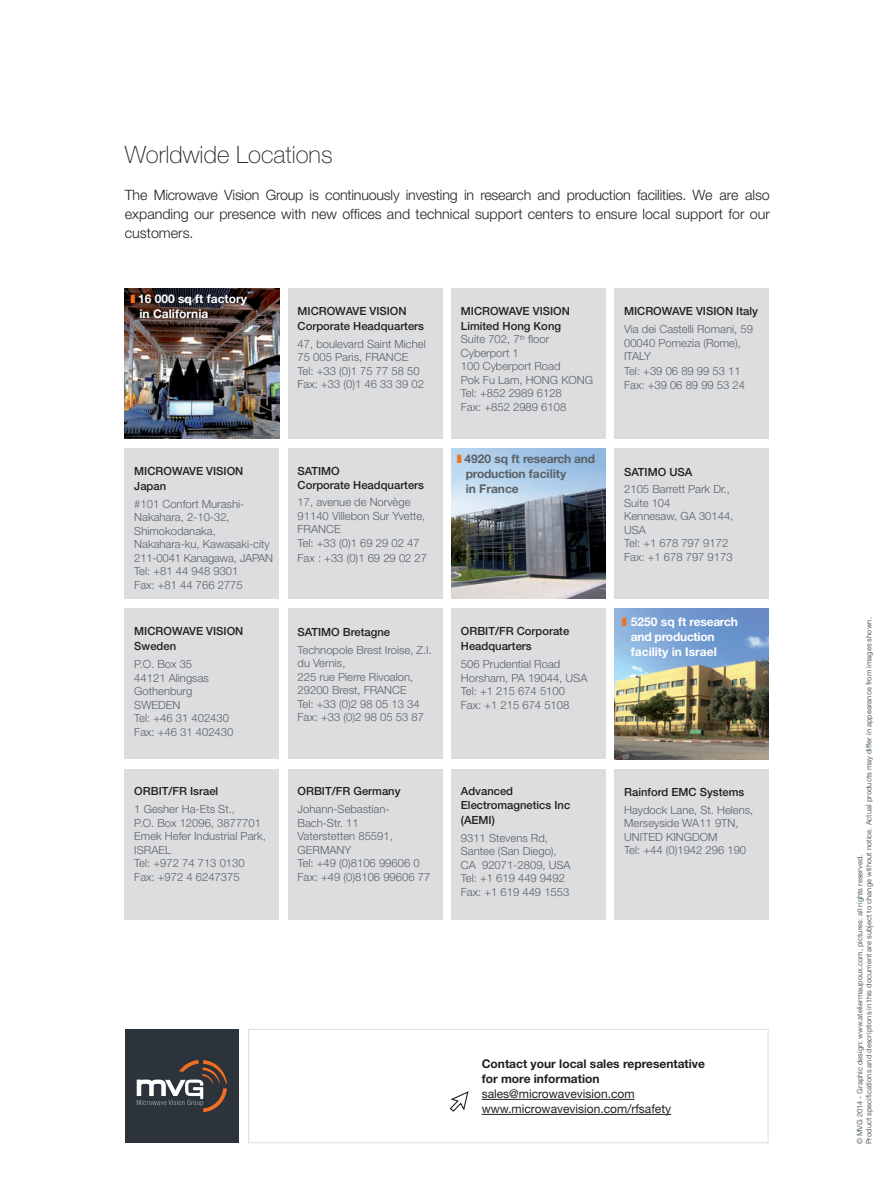
<style>
.page{position:relative;width:893px;height:1187px;background:#fff}
.page>*{position:absolute;margin:0;border:0;box-sizing:border-box;transform-origin:0 0}
.texte_courant{font:100 24px "Helvetica Neue LT Std";color:#231f20}
.texte_courant-2{font:300 14.25px/18.8px "Helvetica Neue LT Std";color:#231f20;text-align:justify}
.titre_encadre{font:700 12px/15px "Helvetica Neue LT Std";color:#fff}
.texte_courant-3{font:12px "Helvetica Neue LT Std";color:#231f20}
.texte_courant-4{font:700 12px/15px "Helvetica Neue LT Std";color:#231f20}
.titre_encadre-2{font:700 12px/15px "Helvetica Neue LT Std";letter-spacing:-.01em;color:#5b6166}
.t1{font:300 11.25px/13.5px "Helvetica Neue LT Std";color:#5b6166}
.t2{font:500 11.25px/15px "Helvetica Neue LT Std";color:#231f20}
.t3{font:7.5px "Helvetica Neue LT Std";color:#53656e}
.s1{color:#f36e21}
</style>
<div class="page">
<hr style="left:482px;top:1098px;width:153px;height:1px;background:#231f20">
<hr style="left:482px;top:1113px;width:189px;height:1px;background:#231f20">
<svg style="left:449px;top:1091px;width:20px;height:21px"></svg>
<img style="left:125px;top:288px;width:154px;height:150px">
<div style="left:288px;top:288px;width:154px;height:150px;background:#dcdddf"></div>
<div style="left:451px;top:288px;width:155px;height:150px;background:#dcdddf"></div>
<div style="left:615px;top:448px;width:154px;height:150px;background:#dcdddf"></div>
<div style="left:615px;top:288px;width:154px;height:150px;background:#dcdddf"></div>
<div style="left:288px;top:448px;width:154px;height:151px;background:#dcdddf"></div>
<img style="left:451px;top:448px;width:155px;height:151px">
<div style="left:125px;top:448px;width:154px;height:151px;background:#dcdddf"></div>
<div style="left:125px;top:608px;width:154px;height:151px;background:#dcdddf"></div>
<img style="left:615px;top:608px;width:154px;height:151px">
<div style="left:451px;top:608px;width:155px;height:151px;background:#dcdddf"></div>
<div style="left:288px;top:608px;width:154px;height:151px;background:#dcdddf"></div>
<div style="left:125px;top:768px;width:154px;height:151px;background:#dcdddf"></div>
<div style="left:288px;top:768px;width:154px;height:151px;background:#dcdddf"></div>
<div style="left:248px;top:1028px;width:520px;height:115px;border:1px solid #dcdddf"></div>
<div style="left:451px;top:768px;width:155px;height:151px;background:#dcdddf"></div>
<div style="left:615px;top:768px;width:154px;height:151px;background:#dcdddf"></div>
<div style="left:125px;top:1029px;width:114px;height:113px;background:#2c333a"></div>
<svg style="left:137px;top:1060px;width:90px;height:52px"></svg>
<p class="texte_courant" style="left:125px;top:141px;width:209px">Worldwide Locations</p>
<p class="texte_courant-2" style="left:125px;top:186px;width:646px">The Microwave Vision Group is continuously investing in research and production facilities. We are also expanding our presence with new offices and technical support centers to ensure local support for our customers.</p>
<p class="titre_encadre" style="left:139px;top:291px;width:109px;text-indent:-9px"><span class="s1">❚</span> 16 000 sq ft factory in California</p>
<p class="t2" style="left:298px;top:303px;width:128px">MICROWAVE VISION<br>Corporate Headquarters</p>
<p class="t1" style="left:298px;top:337px;width:130px">47, boulevard Saint Michel</p>
<p class="t1" style="left:298px;top:350px;width:112px">75 005 Paris, FRANCE</p>
<p class="t1" style="left:298px;top:364px;width:124px">Tel: +33 (0)1 75 77 58 50</p>
<p class="t1" style="left:298px;top:377px;width:128px">Fax: +33 (0)1 46 33 39 02</p>
<p class="t2" style="left:134px;top:463px;width:111px">MICROWAVE VISION<br>Japan</p>
<p class="t1" style="left:134px;top:496px;width:137px">#101 Confort Murashi-<br>Nakahara, 2-10-32,<br>Shimokodanaka,<br>Nakahara-ku, Kawasaki-city</p>
<p class="t1" style="left:134px;top:550px;width:140px">211-0041 Kanagawa, JAPAN</p>
<p class="t1" style="left:134px;top:564px;width:106px">Tel: +81 44 948 9301</p>
<p class="t1" style="left:134px;top:577px;width:110px">Fax: +81 44 766 2775</p>
<p class="t2" style="left:134px;top:623px;width:111px">MICROWAVE VISION<br>Sweden</p>
<p class="t1" style="left:134px;top:657px;width:76px">P.O. Box 35<br>44121 Alingsas<br>Gothenburg<br>SWEDEN</p>
<p class="t1" style="left:134px;top:711px;width:96px">Tel: +46 31 402430</p>
<p class="t1" style="left:134px;top:724px;width:101px">Fax: +46 31 402430</p>
<p class="t2" style="left:134px;top:783px;width:86px">ORBIT/FR Israel</p>
<p class="t1" style="left:134px;top:802px;width:133px">1 Gesher Ha-Ets St.,<br>P.O. Box 12096, 3877701<br>Emek Hefer Industrial Park,<br>ISRAEL</p>
<p class="t1" style="left:134px;top:856px;width:112px">Tel: +972 74 713 0130</p>
<p class="t1" style="left:134px;top:869px;width:107px">Fax: +972 4 6247375</p>
<p class="t2" style="left:298px;top:464px;width:128px;line-height:13.5px">SATIMO<br>Corporate Headquarters</p>
<p class="t1" style="left:298px;top:495px;width:114px">17, avenue de Norvège</p>
<p class="t1" style="left:298px;top:509px;width:129px">91140 Villebon Sur Yvette,<br>FRANCE</p>
<p class="t1" style="left:298px;top:536px;width:124px">Tel: +33 (0)1 69 29 02 47</p>
<p class="t1" style="left:298px;top:551px;width:131px">Fax : +33 (0)1 69 29 02 27</p>
<p class="t2" style="left:298px;top:624px;width:94px">SATIMO Bretagne</p>
<p class="t1" style="left:298px;top:642px;width:136px">Technopole Brest Iroise, Z.I. du Vernis,<br>225 rue Pierre Rivoalon,<br>29200 Brest, FRANCE</p>
<p class="t1" style="left:298px;top:696px;width:124px">Tel: +33 (0)2 98 05 13 34</p>
<p class="t1" style="left:298px;top:710px;width:128px">Fax: +33 (0)2 98 05 53 87</p>
<p class="t2" style="left:298px;top:783px;width:104px">ORBIT/FR Germany</p>
<p class="t1" style="left:298px;top:802px;width:94px">Johann-Sebastian-<br>Bach-Str. 11</p>
<p class="t1" style="left:298px;top:829px;width:97px">Vaterstetten 85591,<br>GERMANY</p>
<p class="t1" style="left:298px;top:856px;width:124px">Tel: +49 (0)8106 99606 0</p>
<p class="t1" style="left:298px;top:869px;width:134px">Fax: +49 (0)8106 99606 77</p>
<p class="t2" style="left:461px;top:303px;width:111px">MICROWAVE VISION<br>Limited Hong Kong</p>
<p class="t1" style="left:461px;top:332px;width:90px">Suite 702, 7<sup>th</sup> floor</p>
<p class="t1" style="left:461px;top:346px;width:59px">Cyberport 1</p>
<p class="t1" style="left:461px;top:359px;width:101px">100 Cyberport Road</p>
<p class="t1" style="left:461px;top:373px;width:134px">Pok Fu Lam, HONG KONG</p>
<p class="t1" style="left:461px;top:386px;width:102px">Tel: +852 2989 6128</p>
<p class="t1" style="left:461px;top:400px;width:107px">Fax: +852 2989 6108</p>
<p class="titre_encadre-2" style="left:466px;top:450px;width:131px;text-indent:-9px"><span class="s1">❚</span> 4920 sq ft research and production facility<br>in France</p>
<p class="t2" style="left:461px;top:623px;width:110px">ORBIT/FR Corporate<br>Headquarters</p>
<p class="t1" style="left:461px;top:657px;width:101px">506 Prudential Road</p>
<p class="t1" style="left:461px;top:670px;width:128px">Horsham, PA 19044, USA</p>
<p class="t1" style="left:461px;top:684px;width:106px">Tel: +1 215 674 5100</p>
<p class="t1" style="left:461px;top:697px;width:110px">Fax: +1 215 674 5108</p>
<p class="t2" style="left:461px;top:784px;width:111px;line-height:13.5px">Advanced<br>Electromagnetics Inc</p>
<p class="t2" style="left:461px;top:812px;width:35px">(AEMI)</p>
<p class="t1" style="left:461px;top:830px;width:111px">9311 Stevens Rd,<br>Santee (San Diego),<br>CA 92071-2809, USA</p>
<p class="t1" style="left:461px;top:871px;width:106px">Tel: +1 619 449 9492</p>
<p class="t1" style="left:461px;top:884px;width:110px">Fax: +1 619 449 1553</p>
<p class="t2" style="left:624px;top:304px;width:135px">MICROWAVE VISION Italy</p>
<p class="t1" style="left:624px;top:322px;width:130px">Via dei Castelli Romani, 59</p>
<p class="t1" style="left:624px;top:336px;width:118px">00040 Pomezia (Rome),<br>ITALY</p>
<p class="t1" style="left:624px;top:364px;width:118px">Tel: +39 06 89 99 53 11</p>
<p class="t1" style="left:624px;top:378px;width:122px">Fax: +39 06 89 99 53 24</p>
<p class="t2" style="left:624px;top:464px;width:70px">SATIMO USA</p>
<p class="t1" style="left:624px;top:482px;width:107px">2105 Barrett Park Dr.,<br>Suite 104</p>
<p class="t1" style="left:624px;top:509px;width:111px">Kennesaw, GA 30144,<br>USA</p>
<p class="t1" style="left:624px;top:536px;width:106px">Tel: +1 678 797 9172</p>
<p class="t1" style="left:624px;top:550px;width:110px">Fax: +1 678 797 9173</p>
<p class="titre_encadre" style="left:631px;top:614px;width:109px;text-indent:-9px"><span class="s1">❚</span> 5250 sq ft research and production facility in Israel</p>
<p class="t2" style="left:624px;top:784px;width:122px">Rainford EMC Systems</p>
<p class="t1" style="left:624px;top:802px;width:131px">Haydock Lane, St. Helens,<br>Merseyside WA11 9TN,<br>UNITED KINGDOM</p>
<p class="t1" style="left:624px;top:843px;width:124px">Tel: +44 (0)1942 296 190</p>
<p class="texte_courant-4" style="left:482px;top:1055px;width:225px">Contact your local sales representative for more information</p>
<p class="texte_courant-3" style="left:482px;top:1086px;width:154px">sales@microwavevision.com</p>
<p class="texte_courant-3" style="left:482px;top:1101px;width:191px">www.microwavevision.com/rfsafety</p>
<p class="t3" style="left:864px;top:1144px;width:528px;rotate:-90deg">Product specifications and descriptions in this document are subject to change without notice. Actual products may differ in appearance from images shown.</p>
<p class="t3" style="left:855px;top:1144px;width:291px;rotate:-90deg">© MVG 2014 - Graphic design: www.ateliermaupoux.com, pictures: all rights reserved.</p>
</div>
